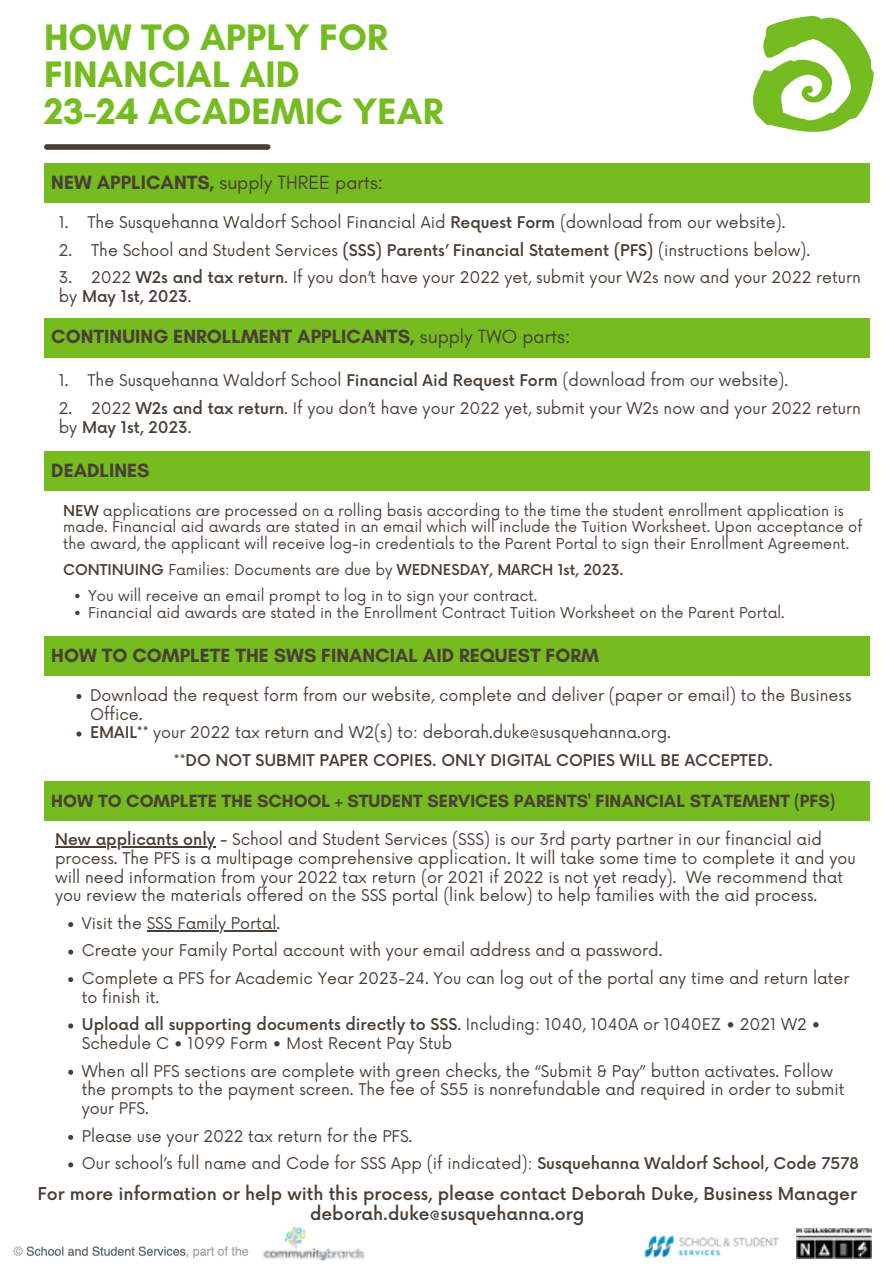
<style>
.page{position:relative;width:894px;height:1264px;background:#fff}
.page>*{position:absolute;margin:0;border:0;box-sizing:border-box;transform-origin:0 0}
.t1{font:700 37.5px/37.2px "Glacial Indifference";color:#74bc1f}
.t2{font:700 19.5px "Glacial Indifference";color:#4b3f35}
.t3{font:19.5px "Glacial Indifference";color:#4b3f35}
.t4{font:700 18px "Glacial Indifference";color:#4b3f35}
.t5{font:500 17.25px/20.2px "Now";color:#4b3f35;text-align:center}
.t6{font:15.75px/18.8px "Now";color:#4b3f35}
.t7{font:500 15.75px "Now";color:#4b3f35}
.t8{font:14.55px/17px "Now";color:#4b3f35}
.t9{font:500 14.55px "Now";color:#4b3f35}
.s1{font-weight:700}
.s2{font-weight:500}
.s3{font-weight:400}
</style>
<div class="page">
<div style="left:47px;top:144px;width:220px;height:6px;background:#4b3f35"></div>
<div style="left:44px;top:163px;width:825px;height:40px;background:#74bc1f"></div>
<div style="left:44px;top:319px;width:825px;height:39px;background:#74bc1f"></div>
<div style="left:44px;top:451px;width:825px;height:40px;background:#74bc1f"></div>
<div style="left:44px;top:636px;width:825px;height:40px;background:#74bc1f"></div>
<img style="left:753px;top:15px;width:120px;height:117px">
<img style="left:13px;top:1246px;width:236px;height:13px">
<img style="left:262px;top:1226px;width:103px;height:35px">
<img style="left:644px;top:1235px;width:135px;height:23px">
<img style="left:796px;top:1228px;width:75px;height:29px">
<svg style="left:68px;top:922px;width:5px;height:5px"></svg>
<hr style="left:147px;top:930px;width:129px;height:1px;background:#4b3f35">
<svg style="left:68px;top:949px;width:5px;height:5px"></svg>
<svg style="left:68px;top:977px;width:5px;height:5px"></svg>
<svg style="left:68px;top:1023px;width:5px;height:5px"></svg>
<svg style="left:68px;top:1069px;width:5px;height:5px"></svg>
<svg style="left:68px;top:1134px;width:5px;height:5px"></svg>
<svg style="left:68px;top:1162px;width:5px;height:5px"></svg>
<hr style="left:55px;top:846px;width:160px;height:1px;background:#4b3f35">
<svg style="left:75px;top:594px;width:5px;height:4px"></svg>
<svg style="left:75px;top:610px;width:5px;height:5px"></svg>
<svg style="left:76px;top:694px;width:5px;height:5px"></svg>
<svg style="left:76px;top:731px;width:5px;height:5px"></svg>
<div style="left:44px;top:781px;width:825px;height:39px;background:#74bc1f"></div>
<h1 class="t1" style="left:44px;top:18px;width:401px">HOW TO APPLY FOR<br>FINANCIAL AID<br>23-24 ACADEMIC YEAR</h1>
<p class="t3" style="left:51px;top:170px;width:333px"><span class="s1">NEW APPLICANTS,</span> supply THREE parts:</p>
<p class="t6" style="left:59px;top:214px;width:728px">1. The Susquehanna Waldorf School Financial Aid <span class="s2">Request Form</span> (download from our website).</p>
<p class="t6" style="left:59px;top:241px;width:752px">2. The School and Student Services <span class="s2">(SSS) Parents’ Financial Statement (PFS)</span> (instructions below).</p>
<p class="t6" style="left:59px;top:269px;width:803px">3. 2022 <span class="s2">W2s and tax return</span>. If you don’t have your 2022 yet, submit your W2s now and your 2022 return by <span class="s2">May 1st, 2023</span>.</p>
<p class="t2" style="left:51px;top:324px;width:520px">CONTINUING ENROLLMENT APPLICANTS, <span class="s3">supply TWO parts:</span></p>
<p class="t6" style="left:59px;top:372px;width:730px">1. The Susquehanna Waldorf School <span class="s2">Financial Aid Request Form</span> (download from our website).</p>
<p class="t6" style="left:59px;top:399px;width:803px">2. 2022 <span class="s2">W2s and tax return</span>. If you don’t have your 2022 yet, submit your W2s now and your 2022 return by <span class="s2">May 1st, 2023</span>.</p>
<p class="t2" style="left:51px;top:459px;width:100px">DEADLINES</p>
<p class="t8" style="left:63px;top:502px;width:800px"><span class="s2">NEW</span> applications are processed on a rolling basis according to the time the student enrollment application is made. Financial aid awards are stated in an email which will include the Tuition Worksheet. Upon acceptance of the award, the applicant will receive log-in credentials to the Parent Portal to sign their Enrollment Agreement.</p>
<p class="t9" style="left:63px;top:562px;width:561px">CONTINUING <span class="s3">Families: Documents are due by</span> WEDNESDAY, MARCH 1st, 2023.</p>
<p class="t8" style="left:88px;top:587px;width:698px">You will receive an email prompt to log in to sign your contract.<br>Financial aid awards are stated in the Enrollment Contract Tuition Worksheet on the Parent Portal.</p>
<p class="t2" style="left:51px;top:644px;width:549px">HOW TO COMPLETE THE SWS FINANCIAL AID REQUEST FORM</p>
<p class="t6" style="left:90px;top:686px;width:762px">Download the request form from our website, complete and deliver (paper or email) to the Business<br>Office.<br><span class="s2">EMAIL**</span> your 2022 tax return and W2(s) to: deborah.duke@susquehanna.org.</p>
<p class="t7" style="left:174px;top:751px;width:600px">**DO NOT SUBMIT PAPER COPIES. ONLY DIGITAL COPIES WILL BE ACCEPTED.</p>
<p class="t4" style="left:51px;top:790px;width:785px">HOW TO COMPLETE THE SCHOOL + STUDENT SERVICES PARENTS' FINANCIAL STATEMENT (PFS)</p>
<p class="t6" style="left:55px;top:830px;width:802px"><span class="s2">New applicants only -</span> School and Student Services (SSS) is our 3rd party partner in our financial aid process. The PFS is a multipage comprehensive application. It will take some time to complete it and you will need information from your 2022 tax return (or 2021 if 2022 is not yet ready). We recommend that you review the materials offered on the SSS portal (link below) to help families with the aid process.</p>
<p class="t6" style="left:82px;top:910px;width:769px;line-height:27.5px">Visit the SSS Family Portal.<br>Create your Family Portal account with your email address and a password.<br>Complete a PFS for Academic Year 2023-24. You can log out of the portal any time and return later</p>
<p class="t6" style="left:82px;top:984px;width:740px;line-height:27.5px">to finish it.<br><span class="s2">Upload all supporting documents directly to SSS</span>. Including: 1040, 1040A or 1040EZ • 2021 W2 •</p>
<p class="t6" style="left:82px;top:1030px;width:752px;line-height:27.5px">Schedule C • 1099 Form • Most Recent Pay Stub<br>When all PFS sections are complete with green checks, the “Submit &amp; Pay” button activates. Follow</p>
<p class="t6" style="left:82px;top:1081px;width:764px">the prompts to the payment screen. The fee of $55 is nonrefundable and required in order to submit your PFS.</p>
<p class="t6" style="left:82px;top:1123px;width:778px;line-height:27.5px">Please use your 2022 tax return for the PFS.<br>Our school’s full name and Code for SSS App (if indicated): <span class="s2">Susquehanna Waldorf School, Code 7578</span></p>
<p class="t5" style="left:38px;top:1184px;width:820px">For more information or help with this process, please contact Deborah Duke, Business Manager deborah.duke@susquehanna.org</p>
</div>
